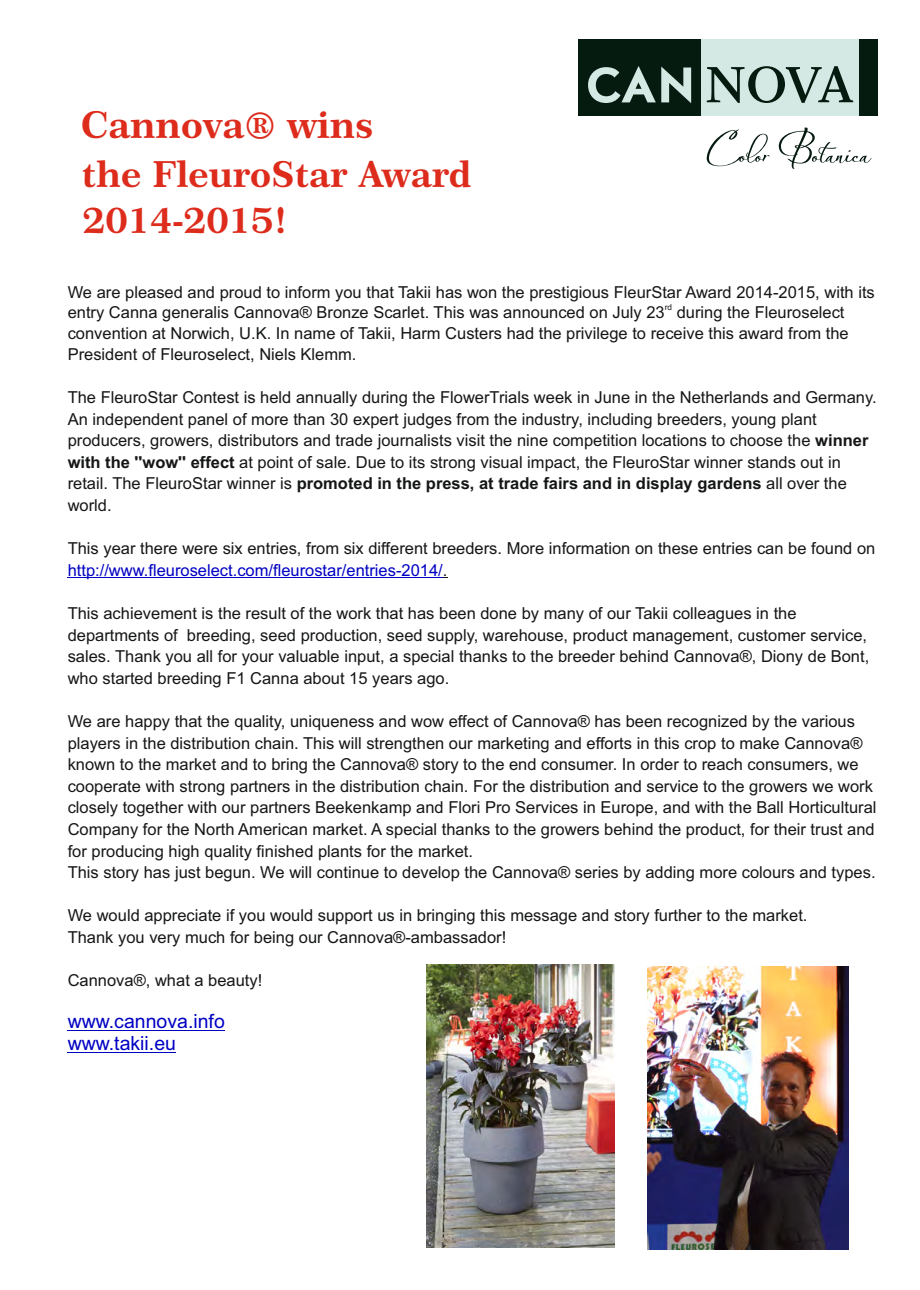
<style>
.page{position:relative;width:920px;height:1290px;background:#fff}
.page>*{position:absolute;margin:0;border:0;box-sizing:border-box;transform-origin:0 0}
.t1{font:37.35px "Century 751 BT Bold B";color:#dd2b1c}
.t2{font:36px/45.9px "Century 751 BT Bold B";color:#dd2b1c}
.t3{font:19.5px/21.6px "Arial";color:#0000c4}
.t4{font:16.5px/21.6px "Arial";color:#151616}
.t5{font:8.25px "Arial";color:#151616}
.s1{font-weight:700}
.s2{color:#0000c4}
</style>
<div class="page">
<div style="left:578px;top:39px;width:123px;height:77px;background:#061b10"></div>
<div style="left:859px;top:39px;width:19px;height:77px;background:#061b10"></div>
<svg style="left:588px;top:66px;width:103px;height:37px"></svg>
<div style="left:701px;top:39px;width:158px;height:77px;background:#d4e9e3"></div>
<svg style="left:707px;top:66px;width:146px;height:37px"></svg>
<svg style="left:707px;top:129px;width:63px;height:37px"></svg>
<svg style="left:779px;top:128px;width:93px;height:41px"></svg>
<hr style="left:68px;top:577px;width:375px;height:1px;background:#0000c4">
<hr style="left:68px;top:1030px;width:157px;height:1px;background:#0000c4">
<hr style="left:68px;top:1052px;width:108px;height:1px;background:#0000c4">
<img style="left:426px;top:965px;width:188px;height:282px">
<img style="left:647px;top:966px;width:202px;height:284px">
<h1 class="t1" style="left:81px;top:110px;width:294px">Cannova® wins</h1>
<h2 class="t2" style="left:82px;top:154px;width:391px">the FleuroStar Award<br>2014-2015!</h2>
<p class="t4" style="left:68px;top:283px;width:809px">We are pleased and proud to inform you that Takii has won the prestigious FleurStar Award 2014-2015, with its</p>
<p class="t5" style="left:665px;top:304px;width:9px">rd</p>
<p class="t4" style="left:68px;top:304px;width:782px;line-height:20.7px">entry Canna generalis Cannova® Bronze Scarlet. This was announced on July 23 during the Fleuroselect convention at Norwich, U.K. In name of Takii, Harm Custers had the privilege to receive this award from the<br>President of Fleuroselect, Niels Klemm.</p>
<p class="t4" style="left:68px;top:388px;width:810px">The FleuroStar Contest is held annually during the FlowerTrials week in June in the Netherlands and Germany.<br>An independent panel of more than 30 expert judges from the industry, including breeders, young plant producers, growers, distributors and trade journalists visit the nine competition locations to choose the <span class="s1">winner with the ''wow'' effect</span> at point of sale. Due to its strong visual impact, the FleuroStar winner stands out in retail. The FleuroStar winner is <span class="s1">promoted in the press, at trade fairs and in display gardens</span> all over the world.</p>
<p class="t4" style="left:68px;top:539px;width:809px">This year there were six entries, from six different breeders. More information on these entries can be found on <span class="s2">http://www.fleuroselect.com/fleurostar/entries-2014/</span>.</p>
<p class="t4" style="left:68px;top:604px;width:803px">This achievement is the result of the work that has been done by many of our Takii colleagues in the departments of breeding, seed production, seed supply, warehouse, product management, customer service, sales. Thank you all for your valuable input, a special thanks to the breeder behind Cannova®, Diony de Bont, who started breeding F1 Canna about 15 years ago.</p>
<p class="t4" style="left:68px;top:712px;width:810px">We are happy that the quality, uniqueness and wow effect of Cannova® has been recognized by the various players in the distribution chain. This will strengthen our marketing and efforts in this crop to make Cannova® known to the market and to bring the Cannova® story to the end consumer. In order to reach consumers, we cooperate with strong partners in the distribution chain. For the distribution and service to the growers we work closely together with our partners Beekenkamp and Flori Pro Services in Europe, and with the Ball Horticultural Company for the North American market. A special thanks to the growers behind the product, for their trust and for producing high quality finished plants for the market.<br>This story has just begun. We will continue to develop the Cannova® series by adding more colours and types.</p>
<p class="t4" style="left:68px;top:906px;width:741px">We would appreciate if you would support us in bringing this message and story further to the market.<br>Thank you very much for being our Cannova®-ambassador!</p>
<p class="t4" style="left:68px;top:971px;width:196px">Cannova®, what a beauty!</p>
<p class="t3" style="left:68px;top:1012px;width:159px">www.cannova.info www.takii.eu</p>
</div>
